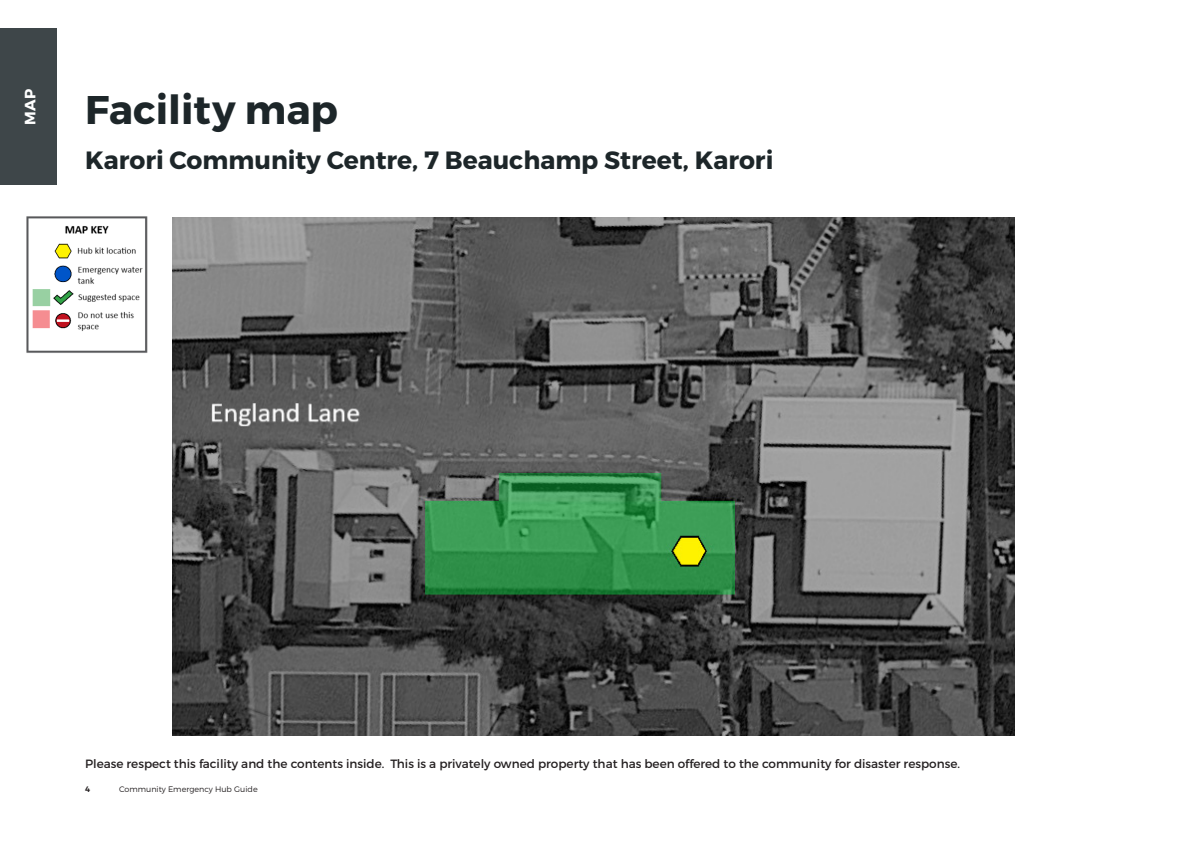
<style>
.page{position:relative;width:1191px;height:842px;background:#fff}
.page>*{position:absolute;margin:0;border:0;box-sizing:border-box;transform-origin:0 0}
.Heading_1{font:700 40px "Montserrat";color:#1d2629}
.Heading_2_-_section{font:700 25px "Montserrat";color:#1d2629}
.Heading_2{font:700 15px "Montserrat";color:#fff}
.Body{font:12px "Montserrat";color:#231f20}
.t1{font:300 8px "Montserrat";color:#231f20}
.t2{font:600 8px "Montserrat";color:#231f20}
</style>
<div class="page">
<img style="left:26px;top:216px;width:122px;height:137px">
<div style="left:0;top:28px;width:57px;height:157px;background:#3e4649"></div>
<img style="left:172px;top:217px;width:842px;height:519px">
<p class="Heading_2" style="left:21px;top:125px;width:37px;rotate:-90deg">MAP</p>
<p class="Heading_1" style="left:85px;top:85px;width:254px">Facility map</p>
<p class="Heading_2_-_section" style="left:85px;top:145px;width:690px">Karori Community Centre, 7 Beauchamp Street, Karori</p>
<p class="Body" style="left:85px;top:756px;width:876px">Please respect this facility and the contents inside. This is a privately owned property that has been offered to the community for disaster response.</p>
<p class="t2" style="left:85px;top:784px;width:6px">4</p>
<p class="t1" style="left:119px;top:785px;width:140px">Community Emergency Hub Guide</p>
</div>
